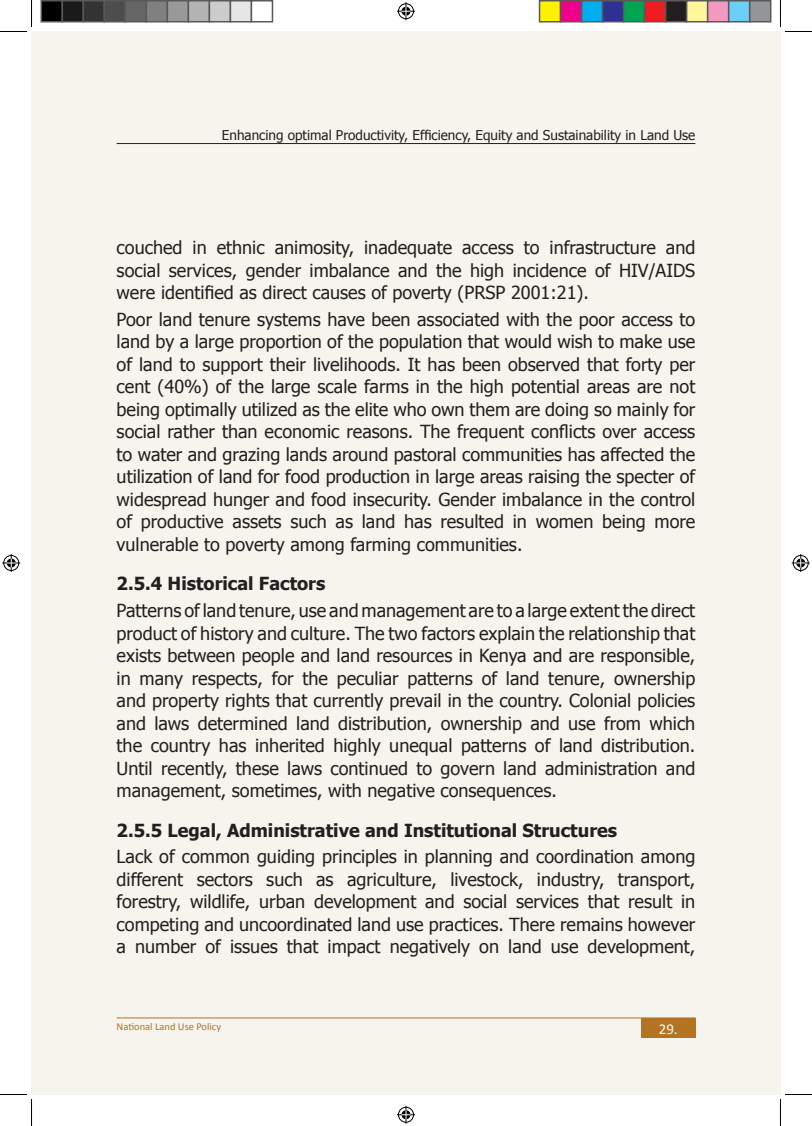
<style>
.page{position:relative;width:812px;height:1126px;background:#fff}
.page>*{position:absolute;margin:0;border:0;box-sizing:border-box;transform-origin:0 0}
.t1{font:18px/22.5px "Tahoma";color:#231f20;text-align:justify}
.t2{font:700 18px "Tahoma";color:#231f20}
.t3{font:15px "Calibri";color:#fff}
.t4{font:13.5px "Tahoma";color:#231f20}
.t5{font:10.5px "Calibri";color:#b47223}
</style>
<div class="page">
<div style="left:32px;top:32px;width:748px;height:1062px;background:#f5f5ee"></div>
<hr style="left:117px;top:143px;width:578px;height:1px;background:#231f20">
<hr style="left:117px;top:1018px;width:578px;height:1px;background:#b47223">
<div style="left:641px;top:1018px;width:54px;height:20px;background:#b47223"></div>
<svg style="left:0;top:0;width:32px;height:32px"></svg>
<svg style="left:0;top:1094px;width:32px;height:32px"></svg>
<svg style="left:780px;top:0;width:31px;height:32px"></svg>
<svg style="left:780px;top:1094px;width:31px;height:32px"></svg>
<svg style="left:397px;top:2px;width:18px;height:18px"></svg>
<svg style="left:397px;top:1106px;width:18px;height:18px"></svg>
<svg style="left:2px;top:554px;width:18px;height:18px"></svg>
<svg style="left:791px;top:554px;width:18px;height:18px"></svg>
<div style="left:41px;top:1px;width:21px;height:21px;background:#000"></div>
<div style="left:40px;top:0;width:23px;height:22px;border:2px solid #595959"></div>
<div style="left:62px;top:1px;width:21px;height:21px;background:#1a1a1a"></div>
<div style="left:62px;top:0;width:22px;height:22px;border:2px solid #595959"></div>
<div style="left:83px;top:1px;width:21px;height:21px;background:#333"></div>
<div style="left:82px;top:0;width:23px;height:22px;border:2px solid #595959"></div>
<div style="left:104px;top:1px;width:21px;height:21px;background:#4d4d4d"></div>
<div style="left:104px;top:0;width:22px;height:22px;border:2px solid #595959"></div>
<div style="left:125px;top:1px;width:21px;height:21px;background:#666"></div>
<div style="left:124px;top:0;width:23px;height:22px;border:2px solid #595959"></div>
<div style="left:146px;top:1px;width:21px;height:21px;background:#808080"></div>
<div style="left:146px;top:0;width:22px;height:22px;border:2px solid #595959"></div>
<div style="left:167px;top:1px;width:21px;height:21px;background:#999"></div>
<div style="left:166px;top:0;width:23px;height:22px;border:2px solid #595959"></div>
<div style="left:188px;top:1px;width:21px;height:21px;background:#b3b3b3"></div>
<div style="left:188px;top:0;width:22px;height:22px;border:2px solid #595959"></div>
<div style="left:209px;top:1px;width:21px;height:21px;background:#ccc"></div>
<div style="left:208px;top:0;width:23px;height:22px;border:2px solid #595959"></div>
<div style="left:230px;top:1px;width:21px;height:21px;background:#e6e6e6"></div>
<div style="left:230px;top:0;width:22px;height:22px;border:2px solid #595959"></div>
<div style="left:250px;top:0;width:23px;height:22px;border:2px solid #595959"></div>
<div style="left:539px;top:1px;width:21px;height:21px;background:#fff101"></div>
<div style="left:538px;top:0;width:23px;height:22px;border:2px solid #595959"></div>
<div style="left:560px;top:1px;width:21px;height:21px;background:#ed028c"></div>
<div style="left:559px;top:0;width:23px;height:22px;border:2px solid #595959"></div>
<div style="left:581px;top:1px;width:21px;height:21px;background:#00aeef"></div>
<div style="left:580px;top:0;width:23px;height:22px;border:2px solid #595959"></div>
<div style="left:602px;top:1px;width:21px;height:21px;background:#2e3092"></div>
<div style="left:601px;top:0;width:23px;height:22px;border:2px solid #595959"></div>
<div style="left:623px;top:1px;width:21px;height:21px;background:#00a54f"></div>
<div style="left:622px;top:0;width:23px;height:22px;border:2px solid #595959"></div>
<div style="left:644px;top:1px;width:21px;height:21px;background:#ee1d23"></div>
<div style="left:643px;top:0;width:23px;height:22px;border:2px solid #595959"></div>
<div style="left:665px;top:1px;width:21px;height:21px;background:#231f20"></div>
<div style="left:664px;top:0;width:23px;height:22px;border:2px solid #595959"></div>
<div style="left:686px;top:1px;width:21px;height:21px;background:#fff79a"></div>
<div style="left:685px;top:0;width:23px;height:22px;border:2px solid #595959"></div>
<div style="left:707px;top:1px;width:21px;height:21px;background:#f499c2"></div>
<div style="left:706px;top:0;width:23px;height:22px;border:2px solid #595959"></div>
<div style="left:728px;top:1px;width:21px;height:21px;background:#6bcff6"></div>
<div style="left:727px;top:0;width:23px;height:22px;border:2px solid #595959"></div>
<div style="left:749px;top:1px;width:21px;height:21px;background:#939598"></div>
<div style="left:748px;top:0;width:23px;height:22px;border:2px solid #595959"></div>
<p class="t4" style="left:222px;top:126px;width:475px">Enhancing optimal Productivity, Efficiency, Equity and Sustainability in Land Use</p>
<p class="t1" style="left:117px;top:235px;width:580px">couched in ethnic animosity, inadequate access to infrastructure and social services, gender imbalance and the high incidence of HIV/AIDS were identified as direct causes of poverty (PRSP 2001:21).</p>
<p class="t1" style="left:117px;top:307px;width:580px">Poor land tenure systems have been associated with the poor access to land by a large proportion of the population that would wish to make use of land to support their livelihoods. It has been observed that forty per cent (40%) of the large scale farms in the high potential areas are not being optimally utilized as the elite who own them are doing so mainly for social rather than economic reasons. The frequent conflicts over access to water and grazing lands around pastoral communities has affected the utilization of land for food production in large areas raising the specter of widespread hunger and food insecurity. Gender imbalance in the control of productive assets such as land has resulted in women being more vulnerable to poverty among farming communities.</p>
<p class="t2" style="left:117px;top:571px;width:210px">2.5.4 Historical Factors</p>
<p class="t1" style="left:117px;top:598px;width:580px">Patterns of land tenure, use and management are to a large extent the direct product of history and culture. The two factors explain the relationship that exists between people and land resources in Kenya and are responsible, in many respects, for the peculiar patterns of land tenure, ownership and property rights that currently prevail in the country. Colonial policies and laws determined land distribution, ownership and use from which the country has inherited highly unequal patterns of land distribution.<br>Until recently, these laws continued to govern land administration and management, sometimes, with negative consequences.</p>
<p class="t2" style="left:117px;top:817px;width:502px">2.5.5 Legal, Administrative and Institutional Structures</p>
<p class="t1" style="left:117px;top:845px;width:580px">Lack of common guiding principles in planning and coordination among different sectors such as agriculture, livestock, industry, transport, forestry, wildlife, urban development and social services that result in competing and uncoordinated land use practices. There remains however a number of issues that impact negatively on land use development,</p>
<p class="t5" style="left:117px;top:1020px;width:106px">National Land Use Policy</p>
<p class="t3" style="left:658px;top:1019px;width:20px">29.</p>
</div>
